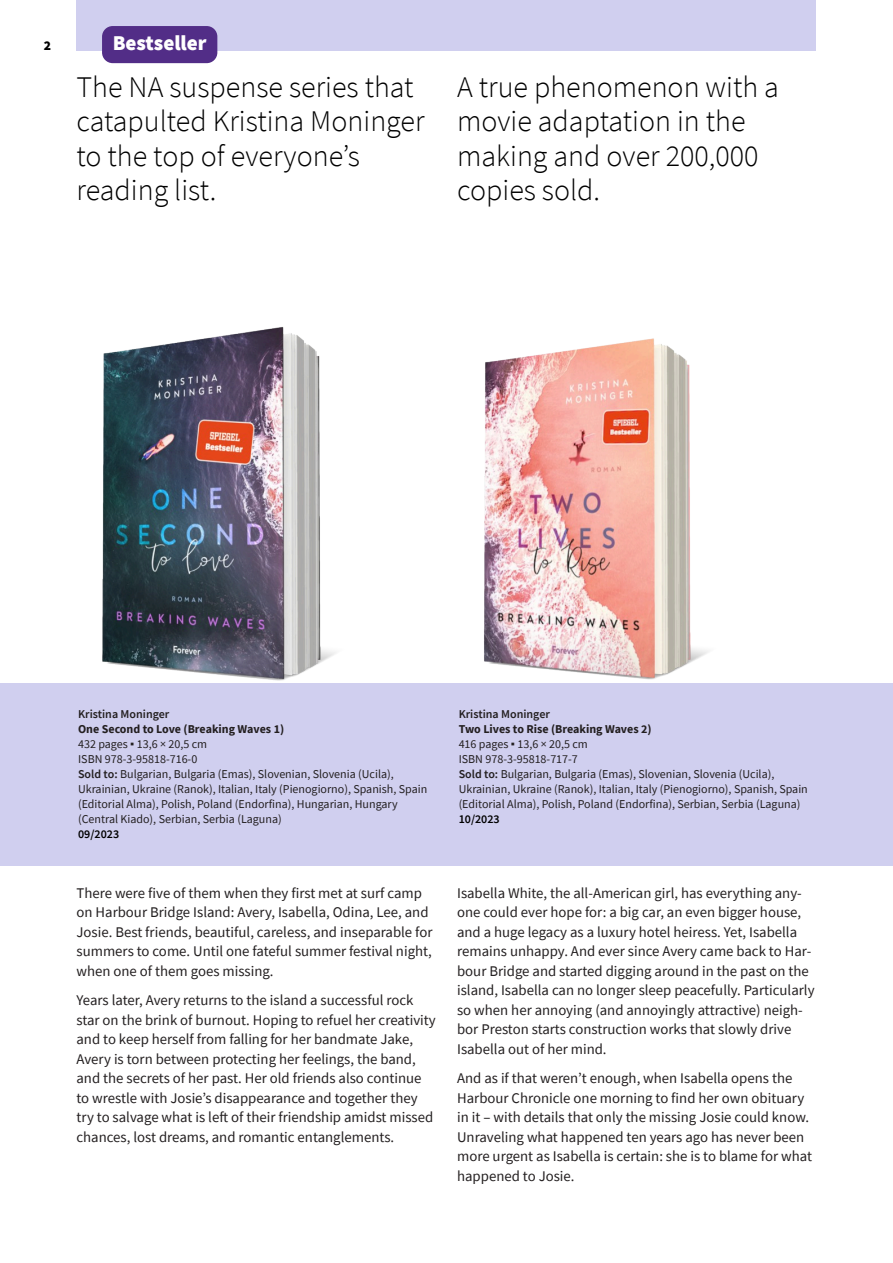
<style>
.page{position:relative;width:893px;height:1263px;background:#fff}
.page>*{position:absolute;margin:0;border:0;box-sizing:border-box;transform-origin:0 0}
.t1{font:300 30px/34.5px "Source Sans Pro";color:#000}
.t2{font:900 21px "Source Sans Pro";color:#fff}
.t3{font:14.85px/19.5px "Source Sans Pro";color:#231f20}
.t4{font:900 13.5px "Source Sans Pro";color:#000}
.t5{font:12px/15px "Source Sans Pro";color:#231f20}
.t6{font:600 12px "Source Sans Pro";color:#231f20}
.t7{font:600 12px "Source Sans Pro";color:#000}
.s1{font-weight:700}
.s2{font-family:"Arial"}
.s3{font-weight:600}
</style>
<div class="page">
<div style="left:0;top:683px;width:893px;height:183px;background:#d0cfef"></div>
<div style="left:77px;top:0;width:739px;height:50px;background:#d0cfef"></div>
<div style="left:102px;top:26px;width:115px;height:37px;background:#522d87;border-radius:11px"></div>
<img style="left:102px;top:327px;width:234px;height:354px">
<img style="left:484px;top:338px;width:225px;height:342px">
<p class="t4" style="left:44px;top:37px;width:9px">2</p>
<h2 class="t2" style="left:113px;top:30px;width:96px">Bestseller</h2>
<h1 class="t1" style="left:77px;top:69px;width:350px">The NA suspense series that catapulted Kristina Moninger to the top of everyone’s reading list.</h1>
<h1 class="t1" style="left:457px;top:69px;width:323px">A true phenomenon with a movie adaptation in the making and over 200,000 copies sold.</h1>
<p class="t6" style="left:78px;top:706px;width:93px">Kristina Moninger</p>
<p class="t5" style="left:78px;top:721px;width:351px"><span class="s1">One Second to Love (Breaking Waves 1)<br></span>432 pages <span class="s2">▪</span> 13,6 × 20,5 cm<br>ISBN 978-3-95818-716-0<br><span class="s3">Sold to:</span> Bulgarian, Bulgaria (Emas), Slovenian, Slovenia (Ucila), Ukrainian, Ukraine (Ranok), Italian, Italy (Pienogiorno), Spanish, Spain (Editorial Alma), Polish, Poland (Endorfina), Hungarian, Hungary (Central Kiado), Serbian, Serbia (Laguna)</p>
<p class="t7" style="left:78px;top:826px;width:43px">09/2023</p>
<p class="t3" style="left:77px;top:883px;width:357px">There were five of them when they first met at surf camp on Harbour Bridge Island: Avery, Isabella, Odina, Lee, and Josie. Best friends, beautiful, careless, and inseparable for summers to come. Until one fateful summer festival night, when one of them goes missing.</p>
<p class="t3" style="left:77px;top:990px;width:361px">Years later, Avery returns to the island a successful rock star on the brink of burnout. Hoping to refuel her creativity and to keep herself from falling for her bandmate Jake, Avery is torn between protecting her feelings, the band, and the secrets of her past. Her old friends also continue to wrestle with Josie’s disappearance and together they try to salvage what is left of their friendship amidst missed chances, lost dreams, and romantic entanglements.</p>
<p class="t6" style="left:459px;top:706px;width:93px">Kristina Moninger</p>
<p class="t5" style="left:459px;top:721px;width:351px"><span class="s1">Two Lives to Rise (Breaking Waves 2)<br></span>416 pages <span class="s2">▪</span> 13,6 × 20,5 cm<br>ISBN 978-3-95818-717-7<br><span class="s3">Sold to:</span> Bulgarian, Bulgaria (Emas), Slovenian, Slovenia (Ucila), Ukrainian, Ukraine (Ranok), Italian, Italy (Pienogiorno), Spanish, Spain (Editorial Alma), Polish, Poland (Endorfina), Serbian, Serbia (Laguna)</p>
<p class="t7" style="left:459px;top:811px;width:43px">10/2023</p>
<p class="t3" style="left:457px;top:883px;width:359px">Isabella White, the all-American girl, has everything any&shy;one could ever hope for: a big car, an even bigger house, and a huge legacy as a luxury hotel heiress. Yet, Isabella remains unhappy. And ever since Avery came back to Har&shy;bour Bridge and started digging around in the past on the island, Isabella can no longer sleep peacefully. Particularly so when her annoying (and annoyingly attractive) neigh&shy;bor Preston starts construction works that slowly drive Isabella out of her mind.</p>
<p class="t3" style="left:457px;top:1068px;width:356px">And as if that weren’t enough, when Isabella opens the Harbour Chronicle one morning to find her own obituary in it – with details that only the missing Josie could know.<br>Unraveling what happened ten years ago has never been more urgent as Isabella is certain: she is to blame for what happened to Josie.</p>
</div>
